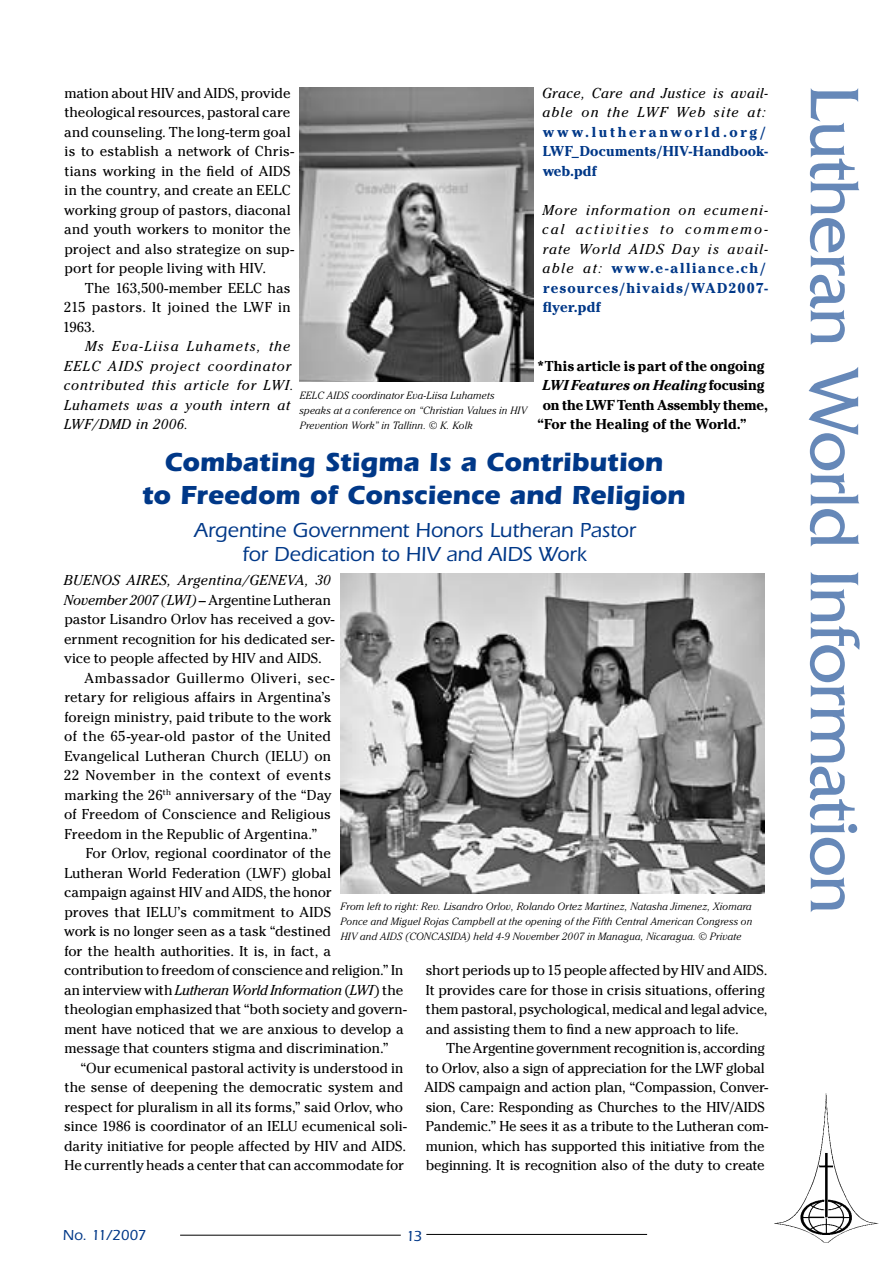
<style>
.page{position:relative;width:893px;height:1263px;background:#fff}
.page>*{position:absolute;margin:0;border:0;box-sizing:border-box;transform-origin:0 0}
.t1{font:72px "Friz Quadrata";letter-spacing:-.02em;color:#6688b8}
.t2{font:700 27px/33px "Itc Eras";letter-spacing:-.005em;color:#003888;text-align:center}
.t3{font:500 21px/24px "Itc Eras";letter-spacing:-.005em;color:#003888;text-align:center}
.t4{font:500 15px "Itc Eras";letter-spacing:-.035em;color:#003888}
.t5{font:14.25px/19.5px "Cheltenham";letter-spacing:-.005em;color:#000}
.t6{font:italic 14.25px/19.5px "Cheltenham";letter-spacing:.085em;color:#000}
.t7{font:italic 14.25px/19.5px "Cheltenham";letter-spacing:.065em;color:#000}
.t8{font:700 14.25px "Cheltenham";color:#000}
.t9{font:14.25px "Cheltenham";letter-spacing:.03em;color:#000}
.t10{font:700 14.25px/19.5px "Cheltenham";letter-spacing:.035em;color:#003888}
.t11{font:italic 14.25px/19.5px "Cheltenham";letter-spacing:.04em;color:#000}
.t12{font:italic 14.25px "Cheltenham";letter-spacing:-.015em;color:#000}
.t13{font:14.25px "Cheltenham";letter-spacing:.015em;color:#000}
.t14{font:italic 14.25px "Cheltenham";letter-spacing:.03em;color:#000}
.t15{font:italic 700 14.25px "Cheltenham";letter-spacing:-.01em;color:#000}
.t16{font:italic 300 10.5px/15px "Cheltenham";letter-spacing:.015em;color:#000}
.s1{font-weight:700;font-style:normal;color:#003888}
.s2{font-style:normal}
.s3{font-style:italic}
</style>
<div class="page">
<hr style="left:180px;top:1235px;width:221px;height:1px;background:#000">
<hr style="left:426px;top:1234px;width:221px;height:1px;background:#000">
<img style="left:774px;top:1093px;width:105px;height:150px">
<img style="left:300px;top:87px;width:233px;height:295px">
<img style="left:340px;top:574px;width:425px;height:319px">
<p class="t5" style="left:64px;top:83px;width:227px">mation about HIV and AIDS, provide</p>
<h1 class="t1" style="left:874px;top:85px;width:830px;rotate:90deg">Lutheran World Information</h1>
<p class="t11" style="left:542px;top:83px;width:227px">Grace, Care and Justice is avail&shy;able on the LWF Web site at:</p>
<p class="t10" style="left:543px;top:122px;width:227px">www.lutheranworld.org/<br>LWF_Documents/HIV-Handbook&shy;web.pdf</p>
<p class="t6" style="left:542px;top:200px;width:227px">More information on ecumeni&shy;cal activities to commemo&shy;rate World AIDS Day is avail&shy;able at: <span class="s1">www.e-alliance.ch/ resources/hivaids/WAD2007- flyer.pdf</span></p>
<p class="t5" style="left:64px;top:102px;width:231px">theological resources, pastoral care and counseling. The long-term goal is to establish a network of Chris&shy;tians working in the field of AIDS in the country, and create an EELC working group of pastors, diaconal and youth workers to monitor the project and also strategize on sup&shy;port for people living with HIV.</p>
<p class="t5" style="left:63px;top:278px;width:229px;text-align:justify;text-indent:22px">The 163,500-member EELC has 215 pastors. It joined the LWF in 1963.</p>
<p class="t7" style="left:64px;top:336px;width:231px;text-indent:21px">Ms Eva-Liisa Luhamets, the<br>EELC AIDS project coordinator contributed this article for LWI.<br>Luhamets was a youth intern at<br>LWF/DMD in 2006.</p>
<p class="t8" style="left:537px;top:357px;width:230px">*This article is part of the ongoing</p>
<p class="t15" style="left:542px;top:377px;width:224px">LWI Features on Healing <span class="s2">focusing</span></p>
<p class="t8" style="left:543px;top:396px;width:227px">on the LWF Tenth Assembly theme,</p>
<p class="t8" style="left:537px;top:415px;width:211px">“For the Healing of the World.”</p>
<p class="t16" style="left:300px;top:388px;width:229px">EELC AIDS coordinator Eva-Liisa Luhamets speaks at a conference on “Christian Values in HIV<br>Prevention Work” in Tallinn. © K. Kolk</p>
<h2 class="t2" style="left:142px;top:446px;width:545px">Combating Stigma Is a Contribution<br>to Freedom of Conscience and Religion</h2>
<h3 class="t3" style="left:195px;top:518px;width:443px">Argentine Government Honors Lutheran Pastor for Dedication to HIV and AIDS Work</h3>
<p class="t14" style="left:64px;top:572px;width:268px">BUENOS AIRES, Argentina/GENEVA, 30</p>
<p class="t5" style="left:64px;top:590px;width:269px"><span class="s3">November 2007 (LWI)</span> – Argentine Lutheran</p>
<p class="t5" style="left:64px;top:609px;width:272px">pastor Lisandro Orlov has received a gov-</p>
<p class="t5" style="left:64px;top:629px;width:272px">ernment recognition for his dedicated ser-</p>
<p class="t5" style="left:64px;top:648px;width:259px">vice to people affected by HIV and AIDS.</p>
<p class="t9" style="left:84px;top:669px;width:251px">Ambassador Guillermo Oliveri, sec-</p>
<p class="t5" style="left:64px;top:687px;width:268px">retary for religious affairs in Argentina’s</p>
<p class="t5" style="left:64px;top:707px;width:268px">foreign ministry, paid tribute to the work</p>
<p class="t13" style="left:64px;top:728px;width:268px">of the 65-year-old pastor of the United</p>
<p class="t5" style="left:65px;top:746px;width:268px">Evangelical Lutheran Church (IELU) on</p>
<p class="t9" style="left:64px;top:767px;width:269px">22 November in the context of events</p>
<p class="t5" style="left:64px;top:785px;width:269px">marking the 26<sup>th</sup> anniversary of the “Day</p>
<p class="t5" style="left:64px;top:804px;width:268px">of Freedom of Conscience and Religious</p>
<p class="t5" style="left:64px;top:824px;width:254px">Freedom in the Republic of Argentina.”</p>
<p class="t5" style="left:86px;top:843px;width:247px">For Orlov, regional coordinator of the</p>
<p class="t5" style="left:64px;top:863px;width:268px">Lutheran World Federation (LWF) global</p>
<p class="t5" style="left:64px;top:882px;width:269px">campaign against HIV and AIDS, the honor</p>
<p class="t5" style="left:64px;top:902px;width:268px">proves that IELU’s commitment to AIDS</p>
<p class="t5" style="left:64px;top:921px;width:268px">work is no longer seen as a task “destined</p>
<p class="t5" style="left:64px;top:941px;width:268px">for the health authorities. It is, in fact, a</p>
<p class="t5" style="left:64px;top:960px;width:341px">contribution to freedom of conscience and religion.” In</p>
<p class="t12" style="left:64px;top:981px;width:340px"><span class="s2">an interview with</span> Lutheran World Information <span class="s2">(</span>LWI<span class="s2">) the</span></p>
<p class="t5" style="left:64px;top:999px;width:344px">theologian emphasized that “both society and govern-</p>
<p class="t5" style="left:64px;top:1019px;width:340px">ment have noticed that we are anxious to develop a</p>
<p class="t5" style="left:64px;top:1038px;width:326px">message that counters stigma and discrimination.”</p>
<p class="t5" style="left:80px;top:1058px;width:325px">“Our ecumenical pastoral activity is understood in</p>
<p class="t5" style="left:64px;top:1077px;width:340px">the sense of deepening the democratic system and</p>
<p class="t5" style="left:64px;top:1097px;width:340px">respect for pluralism in all its forms,” said Orlov, who</p>
<p class="t5" style="left:64px;top:1116px;width:344px">since 1986 is coordinator of an IELU ecumenical soli-</p>
<p class="t5" style="left:64px;top:1136px;width:343px">darity initiative for people affected by HIV and AIDS.</p>
<p class="t5" style="left:64px;top:1155px;width:341px">He currently heads a center that can accommodate for</p>
<p class="t16" style="left:341px;top:898px;width:413px;text-align:justify">From left to right: Rev. Lisandro Orlov, Rolando Ortez Martinez, Natasha Jimenez, Xiomara Ponce and Miguel Rojas Campbell at the opening of the Fifth Central American Congress on HIV and AIDS (CONCASIDA) held 4-9 November 2007 in Managua, Nicaragua. © Private</p>
<p class="t5" style="left:426px;top:960px;width:343px">short periods up to 15 people affected by HIV and AIDS.<br>It provides care for those in crisis situations, offering them pastoral, psychological, medical and legal advice, and assisting them to find a new approach to life.</p>
<p class="t5" style="left:425px;top:1038px;width:345px;text-indent:22px">The Argentine government recognition is, according to Orlov, also a sign of appreciation for the LWF global AIDS campaign and action plan, “Compassion, Conver&shy;sion, Care: Responding as Churches to the HIV/AIDS Pandemic.” He sees it as a tribute to the Lutheran com&shy;munion, which has supported this initiative from the beginning. It is recognition also of the duty to create</p>
<p class="t4" style="left:63px;top:1227px;width:86px">No. 11/2007</p>
<p class="t4" style="left:406px;top:1227px;width:16px">13</p>
</div>
